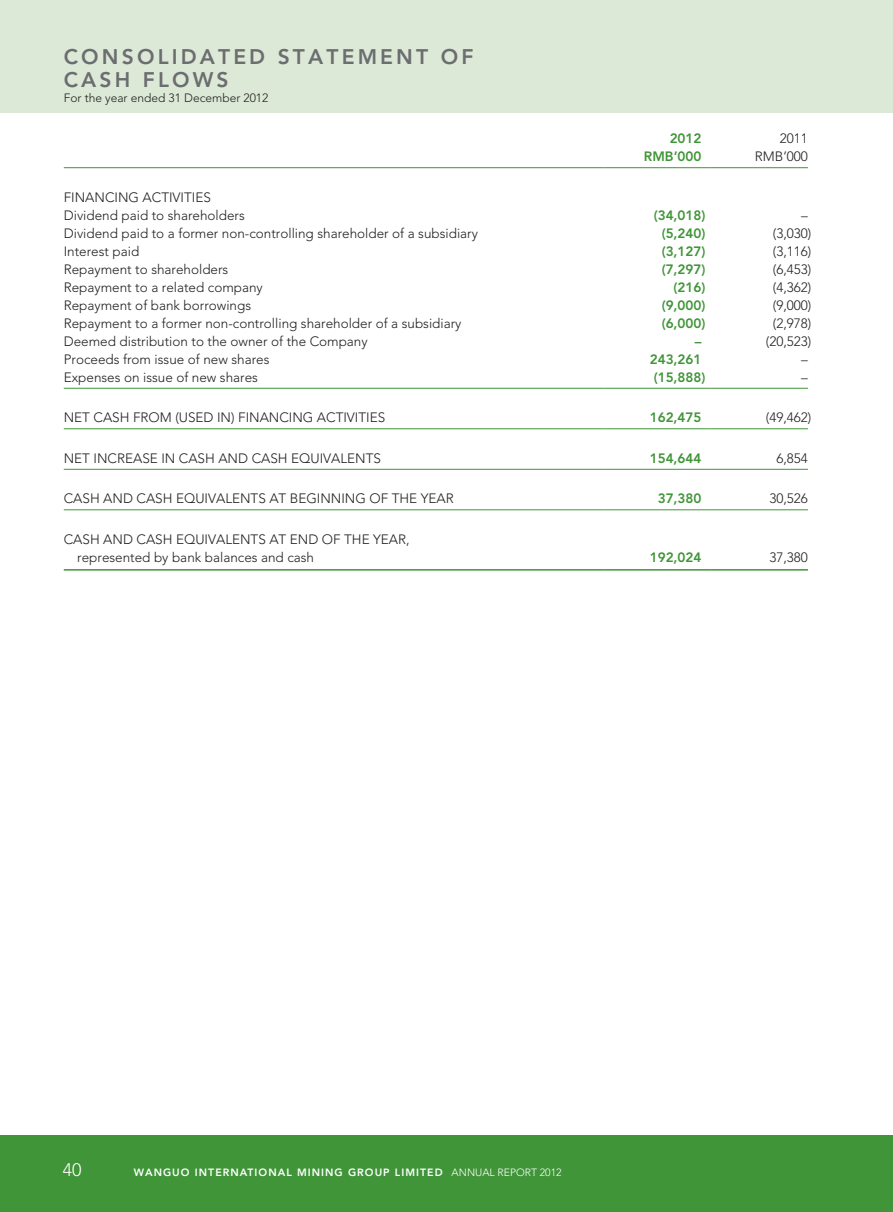
<style>
.page{position:relative;width:893px;height:1212px;background:#fff}
.page>*{position:absolute;margin:0;border:0;box-sizing:border-box;transform-origin:0 0}
.t1{font:800 21px "Avenir LT Std";letter-spacing:.15em;color:#6c6d70}
.t2{font:300 18px "Avenir LT Std";color:#fff}
.t3{font:300 13.5px/18px "Avenir LT Std";color:#231f20}
.t4{font:800 13.5px "Avenir LT Std";color:#3f9537}
.t5{font:300 12px "Avenir LT Std";color:#231f20}
.t6{font:800 10.5px "Avenir LT Std";letter-spacing:.1em;color:#fff}
.t7{font:300 10.5px "Avenir LT Std";color:#fff}
.s1{font-weight:800}
</style>
<div class="page">
<div style="left:0;top:1135px;width:893px;height:77px;background:#3f9537"></div>
<div style="left:0;top:0;width:893px;height:113px;background:#dde9d7"></div>
<hr style="left:64px;top:167px;width:540px;height:1px;background:#3f9537">
<hr style="left:604px;top:167px;width:106px;height:1px;background:#3f9537">
<hr style="left:710px;top:167px;width:98px;height:1px;background:#3f9537">
<hr style="left:64px;top:388px;width:540px;height:1px;background:#3f9537">
<hr style="left:604px;top:388px;width:106px;height:1px;background:#3f9537">
<hr style="left:710px;top:388px;width:98px;height:1px;background:#3f9537">
<hr style="left:64px;top:428px;width:540px;height:1px;background:#3f9537">
<hr style="left:604px;top:428px;width:106px;height:1px;background:#3f9537">
<hr style="left:710px;top:428px;width:98px;height:1px;background:#3f9537">
<hr style="left:64px;top:469px;width:540px;height:1px;background:#3f9537">
<hr style="left:604px;top:469px;width:106px;height:1px;background:#3f9537">
<hr style="left:710px;top:469px;width:98px;height:1px;background:#3f9537">
<hr style="left:64px;top:509px;width:540px;height:1px;background:#3f9537">
<hr style="left:604px;top:509px;width:106px;height:1px;background:#3f9537">
<hr style="left:710px;top:509px;width:98px;height:1px;background:#3f9537">
<hr style="left:64px;top:569px;width:540px;height:2px;background:#3f9537">
<hr style="left:604px;top:569px;width:106px;height:2px;background:#3f9537">
<hr style="left:710px;top:569px;width:98px;height:2px;background:#3f9537">
<h1 class="t1" style="left:64px;top:44px;width:171px">CONSOL IDATED</h1>
<h1 class="t1" style="left:278px;top:44px;width:119px">STATE MENT</h1>
<h1 class="t1" style="left:441px;top:44px;width:34px">OF</h1>
<h1 class="t1" style="left:64px;top:67px;width:166px">CASH FLOWS</h1>
<p class="t5" style="left:64px;top:91px;width:206px">For the year ended 31 December 2012</p>
<p class="t3" style="left:64px;top:188px;width:183px">FINANCING ACTIVITIES<br>Dividend paid to shareholders</p>
<p class="t4" style="left:670px;top:131px;width:33px">2012</p>
<p class="t3" style="left:780px;top:130px;width:30px">2011</p>
<p class="t4" style="left:644px;top:149px;width:59px">RMB’000</p>
<p class="t3" style="left:755px;top:148px;width:55px">RMB’000</p>
<p class="t4" style="left:654px;top:207px;width:53px">(34,018)</p>
<p class="t3" style="left:801px;top:206px;width:8px">–</p>
<p class="t3" style="left:64px;top:224px;width:416px">Dividend paid to a former non-controlling shareholder of a subsidiary</p>
<p class="t4" style="left:662px;top:225px;width:45px">(5,240)</p>
<p class="t3" style="left:773px;top:224px;width:40px">(3,030)</p>
<p class="t3" style="left:64px;top:242px;width:77px">Interest paid</p>
<p class="t4" style="left:662px;top:243px;width:45px">(3,127)</p>
<p class="t3" style="left:773px;top:242px;width:40px">(3,116)</p>
<p class="t3" style="left:64px;top:260px;width:166px">Repayment to shareholders</p>
<p class="t4" style="left:662px;top:261px;width:45px">(7,297)</p>
<p class="t3" style="left:773px;top:260px;width:40px">(6,453)</p>
<p class="t3" style="left:64px;top:278px;width:201px">Repayment to a related company</p>
<p class="t4" style="left:674px;top:279px;width:33px">(216)</p>
<p class="t3" style="left:773px;top:278px;width:40px">(4,362)</p>
<p class="t3" style="left:64px;top:296px;width:189px">Repayment of bank borrowings</p>
<p class="t4" style="left:662px;top:297px;width:45px">(9,000)</p>
<p class="t3" style="left:773px;top:296px;width:40px">(9,000)</p>
<p class="t3" style="left:64px;top:314px;width:399px">Repayment to a former non-controlling shareholder of a subsidiary</p>
<p class="t4" style="left:662px;top:315px;width:45px">(6,000)</p>
<p class="t3" style="left:773px;top:314px;width:40px">(2,978)</p>
<p class="t3" style="left:64px;top:332px;width:305px">Deemed distribution to the owner of the Company</p>
<p class="t4" style="left:695px;top:333px;width:8px">–</p>
<p class="t3" style="left:766px;top:332px;width:47px">(20,523)</p>
<p class="t3" style="left:64px;top:350px;width:207px">Proceeds from issue of new shares</p>
<p class="t4" style="left:650px;top:351px;width:53px">243,261</p>
<p class="t3" style="left:801px;top:350px;width:8px">–</p>
<p class="t3" style="left:64px;top:368px;width:196px">Expenses on issue of new shares</p>
<p class="t4" style="left:654px;top:369px;width:53px">(15,888)</p>
<p class="t3" style="left:801px;top:368px;width:8px">–</p>
<p class="t3" style="left:64px;top:409px;width:323px">NET CASH FROM (USED IN) FINANCING ACTIVITIES</p>
<p class="t4" style="left:650px;top:410px;width:53px">162,475</p>
<p class="t3" style="left:766px;top:409px;width:47px">(49,462)</p>
<p class="t3" style="left:64px;top:449px;width:319px">NET INCREASE IN CASH AND CASH EQU IVALENTS</p>
<p class="t4" style="left:650px;top:450px;width:53px">154,644</p>
<p class="t3" style="left:776px;top:449px;width:33px">6,854</p>
<p class="t3" style="left:64px;top:490px;width:391px">CASH AND CASH EQU IVALENTS AT BEGINNING OF THE YEAR</p>
<p class="t4" style="left:658px;top:491px;width:45px">37,380</p>
<p class="t3" style="left:769px;top:490px;width:40px">30,526</p>
<p class="t3" style="left:77px;top:530px;width:334px;text-indent:-14px">CASH AND CASH EQU IVALENTS AT END OF THE YEAR, represented by bank balances and cash</p>
<p class="t4" style="left:650px;top:549px;width:53px">192,024</p>
<p class="t3" style="left:769px;top:548px;width:40px">37,380</p>
<h2 class="t2" style="left:63px;top:1159px;width:20px">40</h2>
<p class="t6" style="left:134px;top:1166px;width:274px">WANGUO INTERNATIONAL MI NING GROUP LIMI</p>
<p class="t7" style="left:420px;top:1166px;width:143px"><span class="s1">TED</span> Ann ual Report 2012</p>
</div>
